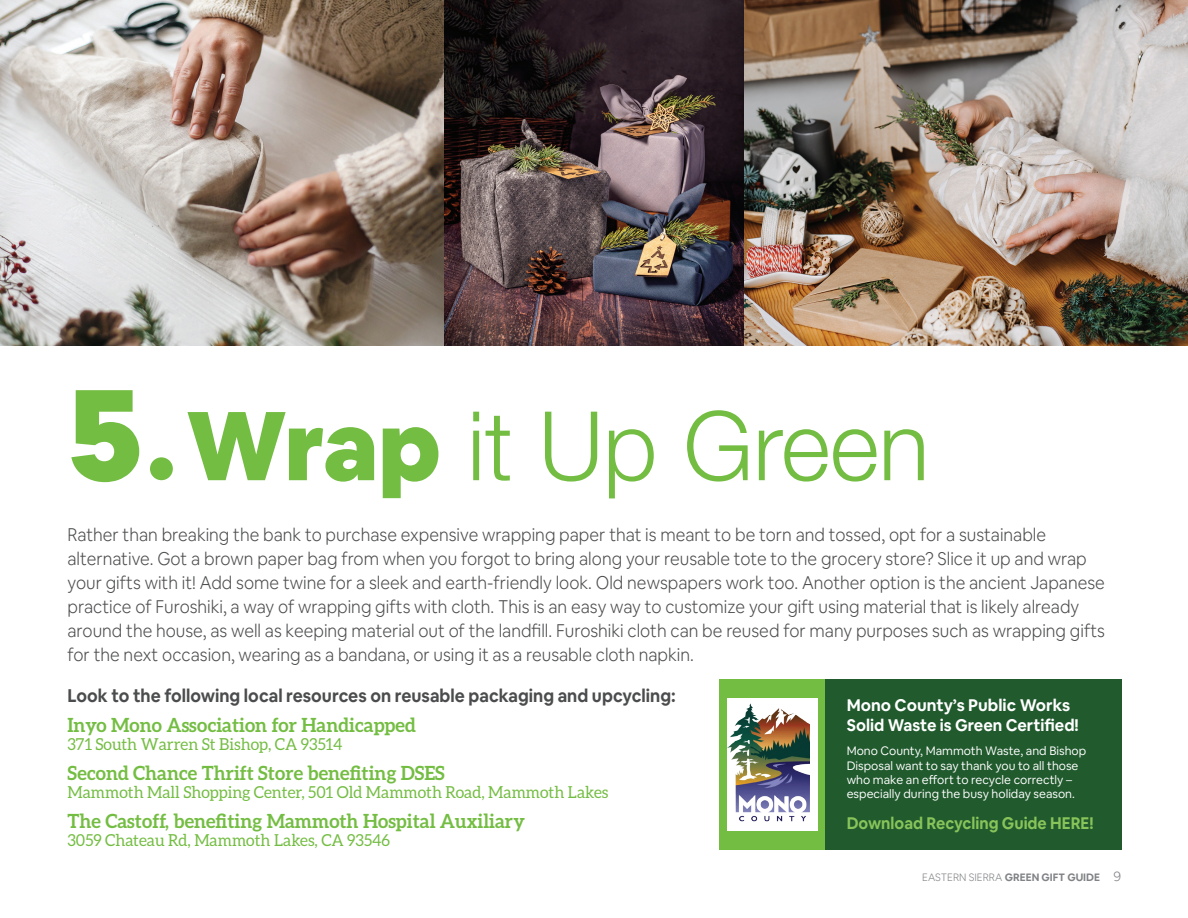
<style>
.page{position:relative;width:1188px;height:918px;background:#fff}
.page>*{position:absolute;margin:0;border:0;box-sizing:border-box;transform-origin:0 0}
.t1{font:300 96px "Helvetica Neue";color:#74bd43}
.t2{font:700 19.5px "Aleo";color:#74bd43}
.t3{font:300 18px/24px "Airbnb Cereal App";color:#4b4c4d;scale:.95 1}
.t4{font:700 18px "Airbnb Cereal App";color:#4b4c4d;scale:.95 1}
.t5{font:16.5px "Aleo";color:#74bd43}
.t6{font:700 16.5px/19.8px "Airbnb Cereal App";color:#fff}
.t7{font:700 16.5px "Airbnb Cereal App";color:#88c45a;scale:.95 1}
.t8{font:12px/14.4px "Airbnb Cereal App";color:#fff}
.t9{font:700 10.5px "Airbnb Cereal App";color:#808285}
.s1{font-family:"Airbnb Cereal App";font-weight:900;font-size:130.5px}
.s2{font-family:"Airbnb Cereal App";font-weight:900}
.s3{font-weight:300}
.s4{font-weight:300;font-size:13.5px}
</style>
<div class="page">
<div style="left:150px;top:457px;width:23px;height:23px;background:#74bd43;border-radius:50%"></div>
<img style="left:0;top:0;width:1188px;height:346px">
<div style="left:727px;top:679px;width:394px;height:170px;background:#205a2d"></div>
<div style="left:719px;top:679px;width:106px;height:170px;background:#74bd43"></div>
<div style="left:727px;top:698px;width:91px;height:133px;background:#fff"></div>
<img style="left:727px;top:704px;width:83px;height:117px">
<h1 class="t1" style="left:68px;top:387px;width:863px"><span class="s1">5</span> <span class="s2">Wrap</span> it Up Green</h1>
<p class="t3" style="left:68px;top:523px;width:1094px">Rather than breaking the bank to purchase expensive wrapping paper that is meant to be torn and tossed, opt for a sustainable alternative. Got a brown paper bag from when you forgot to bring along your reusable tote to the grocery store? Slice it up and wrap your gifts with it! Add some twine for a sleek and earth-friendly look. Old newspapers work too. Another option is the ancient Japanese practice of Furoshiki, a way of wrapping gifts with cloth. This is an easy way to customize your gift using material that is likely already around the house, as well as keeping material out of the landfill. Furoshiki cloth can be reused for many purposes such as wrapping gifts for the next occasion, wearing as a bandana, or using it as a reusable cloth napkin.</p>
<p class="t4" style="left:68px;top:685px;width:642px">Look to the following local resources on reusable packaging and upcycling:</p>
<p class="t2" style="left:68px;top:714px;width:350px">Inyo Mono Association for Handicapped</p>
<p class="t5" style="left:68px;top:735px;width:277px">371 South Warren St Bishop, CA 93514</p>
<p class="t2" style="left:68px;top:762px;width:379px">Second Chance Thrift Store benefiting DSES</p>
<p class="t5" style="left:68px;top:783px;width:542px">Mammoth Mall Shopping Center, 501 Old Mammoth Road, Mammoth Lakes</p>
<p class="t2" style="left:68px;top:810px;width:459px">The Castoff, benefiting Mammoth Hospital Auxiliary</p>
<p class="t5" style="left:68px;top:831px;width:324px">3059 Chateau Rd, Mammoth Lakes, CA 93546</p>
<p class="t6" style="left:847px;top:695px;width:234px">Mono County’s Public Works<br>Solid Waste is Green Certified!</p>
<p class="t8" style="left:847px;top:744px;width:241px">Mono County, Mammoth Waste, and Bishop Disposal want to say thank you to all those who make an effort to recycle correctly – especially during the busy holiday season.</p>
<p class="t7" style="left:847px;top:813px;width:262px">Download Recycling Guide HERE!</p>
<p class="t9" style="left:922px;top:871px;width:200px"><span class="s3">EASTERN SIERRA</span> GREEN GIFT GUIDE <span class="s4">9</span></p>
</div>
